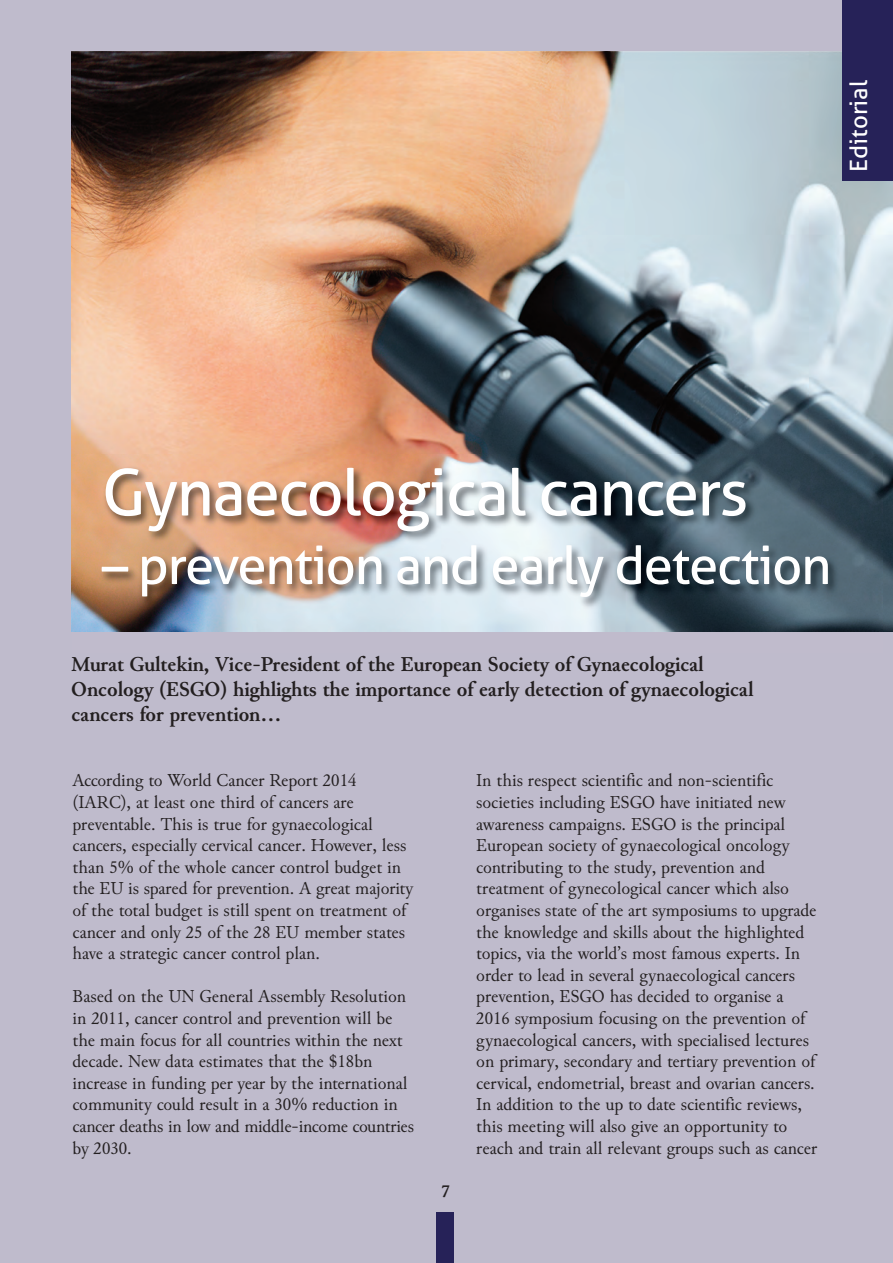
<style>
.page{position:relative;width:893px;height:1263px;background:#bfbbcc}
.page>*{position:absolute;margin:0;border:0;box-sizing:border-box;transform-origin:0 0}
.t1{font:64.5px "Aller";letter-spacing:-.025em;color:#fff}
.t2{font:52.5px "Aller";letter-spacing:-.025em;color:#fff}
.t3{font:24px "Aller";color:#fff}
.t4{font:700 21px/25.2px "Junicode";color:#231f20}
.t5{font:18px/21.6px "Junicode";color:#231f20}
.t6{font:700 18px "Junicode";color:#231f20}
</style>
<div class="page">
<img style="left:71px;top:51px;width:822px;height:581px">
<div style="left:842px;top:0;width:51px;height:181px;background:#262258"></div>
<img style="left:72px;top:454px;width:810px;height:178px">
<div style="left:437px;top:1212px;width:17px;height:51px;background:#262258"></div>
<p class="t3" style="left:844px;top:172px;width:93px;rotate:-90deg">Editorial</p>
<p class="t1" style="left:102px;top:453px;width:648px">Gynaecological cancers</p>
<p class="t2" style="left:102px;top:533px;width:731px">– prevention and early detection</p>
<p class="t4" style="left:71px;top:651px;width:683px">Murat Gultekin, Vice-President of the European Society of Gynaecological<br>Oncology (ESGO) highlights the importance of early detection of gynaecological cancers for prevention…</p>
<p class="t5" style="left:72px;top:769px;width:342px">According to World Cancer Report 2014 (IARC), at least one third of cancers are preventable. This is true for gynaecological cancers, especially cervical cancer. However, less than 5% of the whole cancer control budget in the EU is spared for prevention. A great majority of the total budget is still spent on treatment of cancer and only 25 of the 28 EU member states have a strategic cancer control plan.</p>
<p class="t5" style="left:73px;top:985px;width:343px">Based on the UN General Assembly Resolution in 2011, cancer control and prevention will be the main focus for all countries within the next decade. New data estimates that the $18bn increase in funding per year by the international community could result in a 30% reduction in cancer deaths in low and middle-income countries by 2030.</p>
<p class="t6" style="left:442px;top:1180px;width:10px">7</p>
<p class="t5" style="left:476px;top:769px;width:342px">In this respect scientific and non-scientific societies including ESGO have initiated new awareness campaigns. ESGO is the principal European society of gynaecological oncology contributing to the study, prevention and treatment of gynecological cancer which also organises state of the art symposiums to upgrade the knowledge and skills about the highlighted topics, via the world’s most famous experts. In order to lead in several gynaecological cancers prevention, ESGO has decided to organise a 2016 symposium focusing on the prevention of gynaecological cancers, with specialised lectures on primary, secondary and tertiary prevention of cervical, endometrial, breast and ovarian cancers.<br>In addition to the up to date scientific reviews, this meeting will also give an opportunity to reach and train all relevant groups such as cancer</p>
</div>
